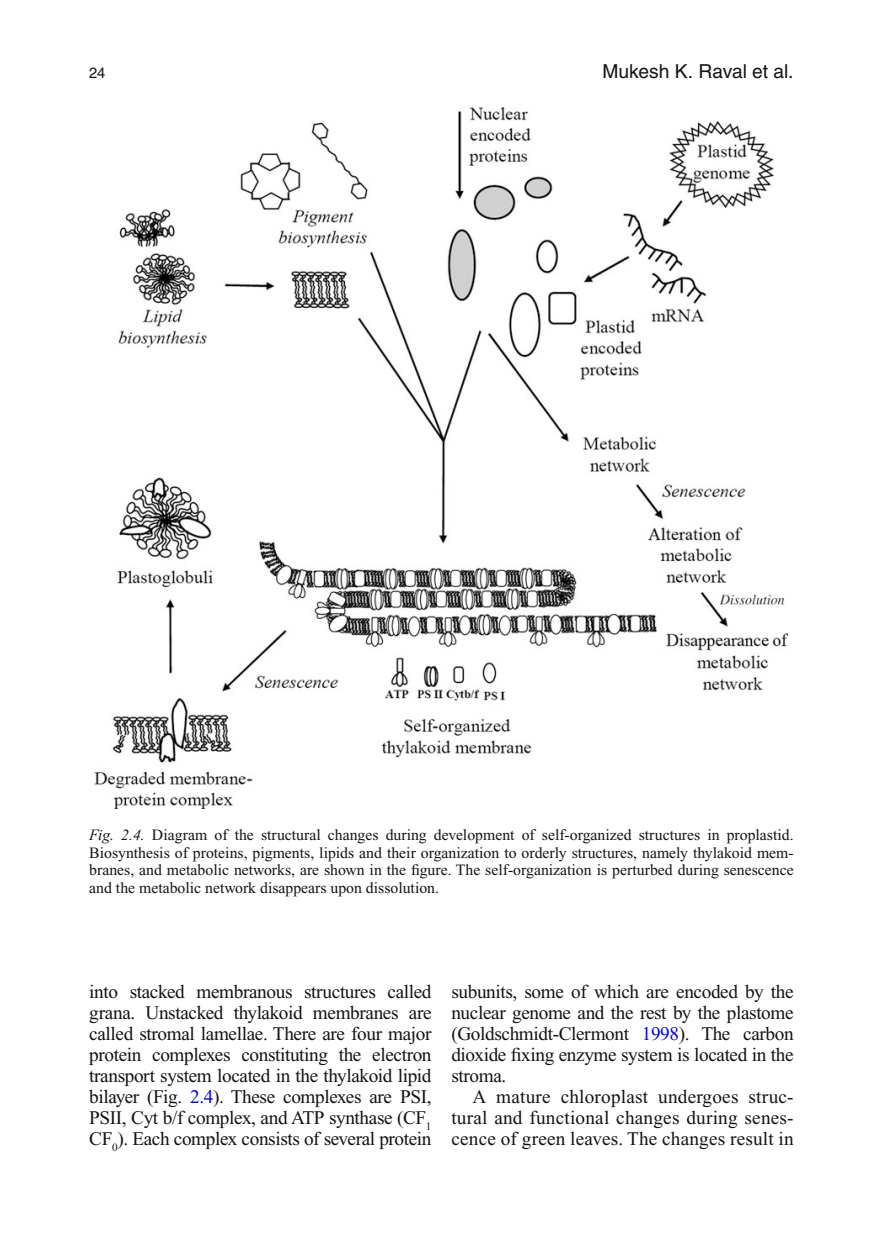
<style>
.page{position:relative;width:883px;height:1260px;background:#fff}
.page>*{position:absolute;margin:0;border:0;box-sizing:border-box;transform-origin:0 0}
.t1{font:19.25px/21px "Times";letter-spacing:-.02em;color:#131413;text-align:justify}
.t2{font:19.25px "Helvetica LT Std";color:#131413}
.t3{font:15.75px/17.5px "Times";color:#131413;text-align:justify}
.t4{font:14.88px "Helvetica LT Std";color:#131413}
.s1{font-style:italic}
.s2{color:#0000fa}
</style>
<div class="page">
<img style="left:95px;top:107px;width:693px;height:701px">
<p class="t4" style="left:89px;top:67px;width:18px">24</p>
<p class="t2" style="left:602px;top:63px;width:193px">Mukesh K. Raval et al.</p>
<p class="t3" style="left:89px;top:827px;width:706px"><span class="s1">Fig. 2.4.</span> Diagram of the structural changes during development of self-organized structures in proplastid.<br>Biosynthesis of proteins, pigments, lipids and their organization to orderly structures, namely thylakoid mem&shy;branes, and metabolic networks, are shown in the fi gure. The self-organization is perturbed during senescence and the metabolic network disappears upon dissolution.</p>
<p class="t1" style="left:89px;top:983px;width:344px">into stacked membranous structures called grana. Unstacked thylakoid membranes are called stromal lamellae. There are four major protein complexes constituting the electron transport system located in the thylakoid lipid bilayer (Fig. <span class="s2">2.4</span> ). These complexes are PSI, PSII, Cyt b/f complex, and ATP synthase (CF <sub>1<br></sub>CF <sub>0</sub> ). Each complex consists of several protein</p>
<p class="t1" style="left:451px;top:983px;width:344px">subunits, some of which are encoded by the nuclear genome and the rest by the plastome (Goldschmidt-Clermont <span class="s2">1998</span> ) . The carbon dioxide fi xing enzyme system is located in the stroma.</p>
<p class="t1" style="left:451px;top:1088px;width:344px;text-indent:21px">A mature chloroplast undergoes struc&shy;tural and functional changes during senes&shy;cence of green leaves. The changes result in</p>
</div>
